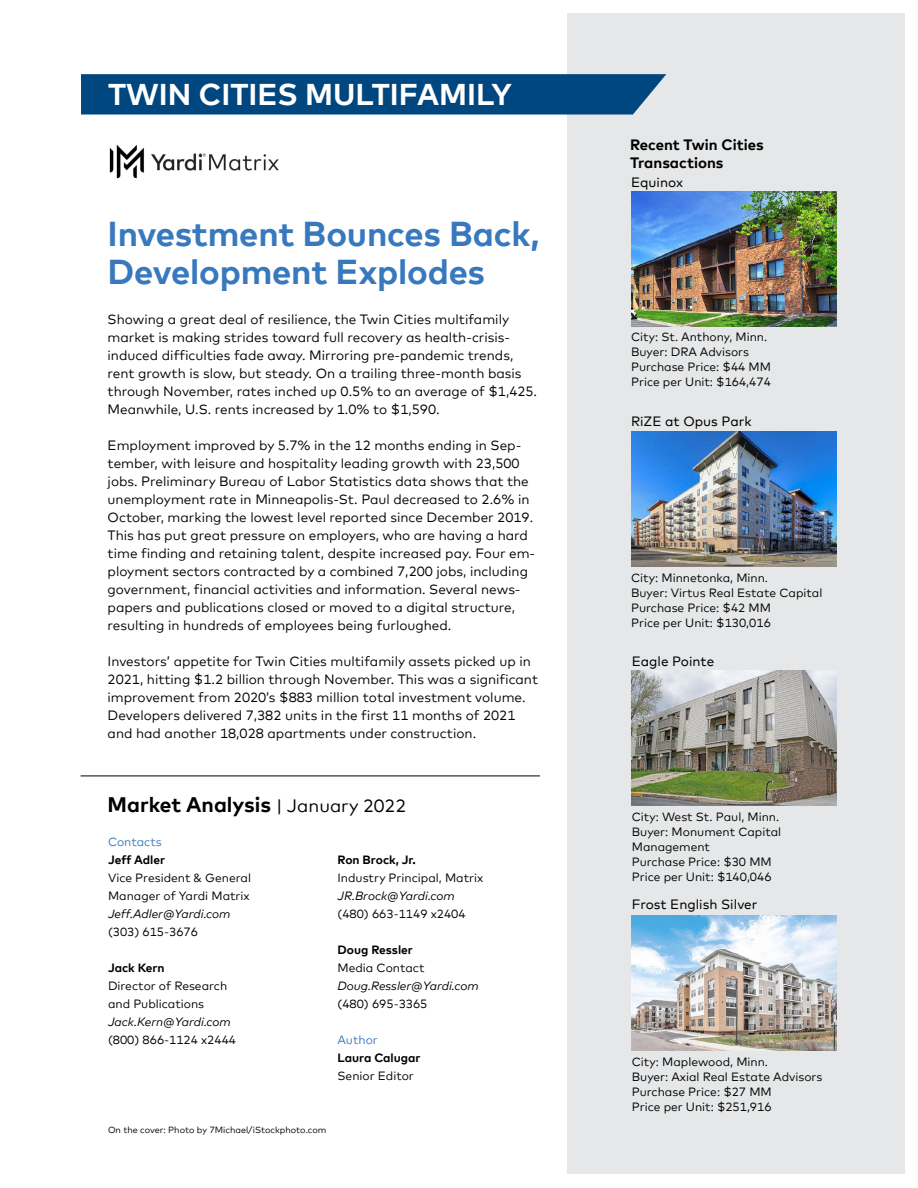
<style>
.page{position:relative;width:918px;height:1188px;background:#fff}
.page>*{position:absolute;margin:0;border:0;box-sizing:border-box;transform-origin:0 0}
.t1{font:700 34.5px/39px "Mark Offc Pro";letter-spacing:-.005em;color:#3879be}
.t2{font:700 30px "Mark Offc Pro";color:#fff}
.t3{font:700 21px "Mark Offc Pro";color:#000}
.t4{font:700 15px/18px "Mark Offc Pro";color:#000}
.t5{font:13.5px/18px "Mark Offc Pro";color:#000}
.t6{font:13.5px "Mark Offc Pro";color:#000}
.t7{font:12px/15px "Mark Offc Pro";color:#000}
.t8{font:italic 12px "Mark Offc Pro";color:#000}
.t9{font:700 12px "Mark Offc Pro";color:#000}
.t10{font:12px "Mark Offc Pro";color:#3879be}
.t11{font:9px "Mark Offc Pro";color:#000}
.s1{font-weight:400;font-size:18px}
</style>
<div class="page">
<img style="left:110px;top:145px;width:169px;height:33px">
<div style="left:567px;top:14px;width:337px;height:1160px;background:#e6e7e8"></div>
<img style="left:632px;top:670px;width:205px;height:135px">
<img style="left:632px;top:915px;width:205px;height:135px">
<img style="left:631px;top:191px;width:205px;height:135px">
<img style="left:631px;top:432px;width:205px;height:135px">
<hr style="left:81px;top:776px;width:459px;height:1px;background:#000">
<svg style="left:81px;top:74px;width:585px;height:41px;background:#094c83"></svg>
<h2 class="t2" style="left:108px;top:71px;width:405px">TWIN CITIES MULTIFAMILY</h2>
<h1 class="t1" style="left:108px;top:211px;width:434px">Investment Bounces Back,<br>Development Explodes</h1>
<p class="t5" style="left:108px;top:309px;width:431px">Showing a great deal of resilience, the Twin Cities multifamily market is making strides toward full recovery as health-crisis&shy;induced difficulties fade away. Mirroring pre-pandemic trends, rent growth is slow, but steady. On a trailing three-month basis through November, rates inched up 0.5% to an average of $1,425.<br>Meanwhile, U.S. rents increased by 1.0% to $1,590.</p>
<p class="t5" style="left:108px;top:435px;width:429px">Employment improved by 5.7% in the 12 months ending in Sep&shy;tember, with leisure and hospitality leading growth with 23,500 jobs. Preliminary Bureau of Labor Statistics data shows that the unemployment rate in Minneapolis-St. Paul decreased to 2.6% in October, marking the lowest level reported since December 2019.<br>This has put great pressure on employers, who are having a hard time finding and retaining talent, despite increased pay. Four em&shy;ployment sectors contracted by a combined 7,200 jobs, including government, financial activities and information. Several news&shy;papers and publications closed or moved to a digital structure, resulting in hundreds of employees being furloughed.</p>
<p class="t5" style="left:108px;top:651px;width:432px">Investors’ appetite for Twin Cities multifamily assets picked up in 2021, hitting $1.2 billion through November. This was a significant improvement from 2020’s $883 million total investment volume.<br>Developers delivered 7,382 units in the first 11 months of 2021 and had another 18,028 apartments under construction.</p>
<h3 class="t3" style="left:108px;top:788px;width:300px">Market Analysis <span class="s1">| January 2022</span></h3>
<p class="t10" style="left:108px;top:833px;width:55px">Contacts</p>
<p class="t9" style="left:108px;top:851px;width:59px">Jeff Adler</p>
<p class="t7" style="left:108px;top:868px;width:145px;line-height:18px">Vice President &amp; General<br>Manager of Yardi Matrix</p>
<p class="t8" style="left:108px;top:905px;width:124px">Jeff.Adler@Yardi.com</p>
<p class="t7" style="left:108px;top:923px;width:92px">(303) 615-3676</p>
<p class="t9" style="left:108px;top:959px;width:58px">Jack Kern</p>
<p class="t7" style="left:108px;top:976px;width:121px;line-height:18px">Director of Research and Publications</p>
<p class="t8" style="left:108px;top:1013px;width:124px">Jack.Kern@Yardi.com</p>
<p class="t7" style="left:108px;top:1031px;width:130px">(800) 866-1124 x2444</p>
<p class="t9" style="left:338px;top:851px;width:80px">Ron Brock, Jr.</p>
<p class="t7" style="left:338px;top:869px;width:147px">Industry Principal, Matrix</p>
<p class="t8" style="left:338px;top:887px;width:119px">JR.Brock@Yardi.com</p>
<p class="t7" style="left:338px;top:905px;width:130px">(480) 663-1149 x2404</p>
<p class="t9" style="left:338px;top:941px;width:77px">Doug Ressler</p>
<p class="t7" style="left:338px;top:959px;width:89px">Media Contact</p>
<p class="t8" style="left:338px;top:977px;width:143px">Doug.Ressler@Yardi.com</p>
<p class="t7" style="left:338px;top:995px;width:92px">(480) 695-3365</p>
<p class="t10" style="left:338px;top:1031px;width:42px">Author</p>
<p class="t9" style="left:338px;top:1049px;width:85px">Laura Calugar</p>
<p class="t7" style="left:338px;top:1067px;width:78px">Senior Editor</p>
<p class="t11" style="left:108px;top:1123px;width:220px">On the cover: Photo by 7Michael/iStockphoto.com</p>
<p class="t4" style="left:630px;top:135px;width:135px">Recent Twin Cities<br>Transactions</p>
<p class="t6" style="left:631px;top:172px;width:53px">Equinox</p>
<p class="t7" style="left:631px;top:328px;width:142px">City: St. Anthony, Minn.<br>Buyer: DRA Advisors<br>Purchase Price: $44 MM<br>Price per Unit: $164,474</p>
<p class="t6" style="left:631px;top:411px;width:122px">RiZE at Opus Park</p>
<p class="t7" style="left:631px;top:570px;width:193px">City: Minnetonka, Minn.<br>Buyer: Virtus Real Estate Capital<br>Purchase Price: $42 MM<br>Price per Unit: $130,016</p>
<p class="t6" style="left:632px;top:651px;width:84px">Eagle Pointe</p>
<p class="t7" style="left:632px;top:808px;width:151px">City: West St. Paul, Minn.<br>Buyer: Monument Capital<br>Management<br>Purchase Price: $30 MM<br>Price per Unit: $140,046</p>
<p class="t6" style="left:632px;top:894px;width:127px">Frost English Silver</p>
<p class="t7" style="left:632px;top:1053px;width:192px">City: Maplewood, Minn.<br>Buyer: Axial Real Estate Advisors<br>Purchase Price: $27 MM<br>Price per Unit: $251,916</p>
</div>
